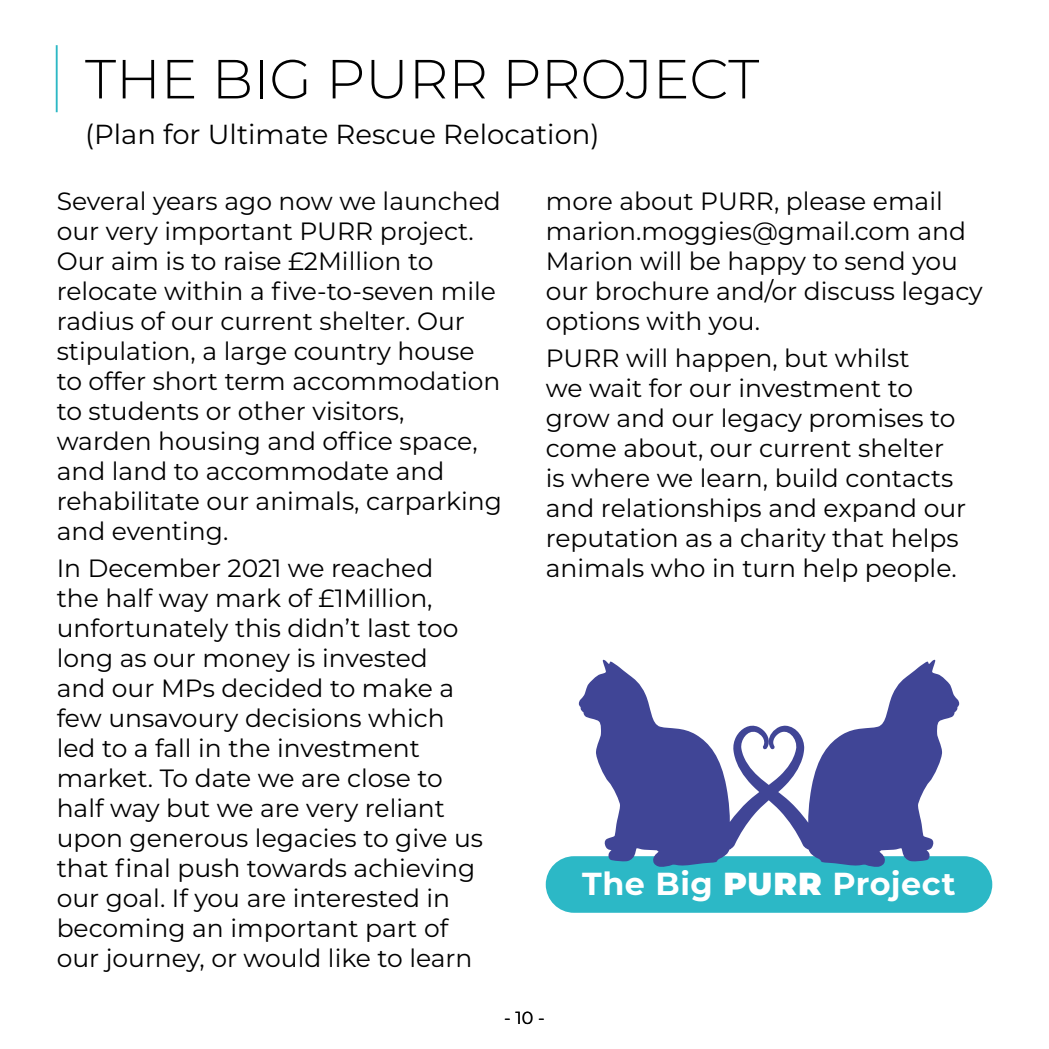
<style>
.page{position:relative;width:1049px;height:1049px;background:#fff}
.page>*{position:absolute;margin:0;border:0;box-sizing:border-box;transform-origin:0 0}
.t1{font:300 55px "Montserrat";color:#000}
.t2{font:700 31.75px "Montserrat";letter-spacing:.01em;color:#fff}
.t3{font:27.5px "Montserrat";color:#000}
.t4{font:25px/30px "Montserrat";color:#000}
.t5{font:17.5px "Montserrat";color:#000}
.s1{font-weight:900}
</style>
<div class="page">
<hr style="left:56px;top:45px;width:2px;height:67px;background:#2db8c5">
<div style="left:546px;top:856px;width:446px;height:57px;background:#2cb8c6;border-radius:28px"></div>
<svg style="left:805px;top:660px;width:154px;height:207px;fill:#404596"></svg>
<svg style="left:579px;top:660px;width:226px;height:207px"></svg>
<h1 class="t1" style="left:85px;top:42px;width:676px">THE BIG PURR PROJECT</h1>
<p class="t3" style="left:85px;top:116px;width:516px">(Plan for Ultimate Rescue Relocation)</p>
<p class="t4" style="left:57px;top:185px;width:447px">Several years ago now we launched our very important PURR project.<br>Our aim is to raise £2Million to relocate within a five-to-seven mile radius of our current shelter. Our stipulation, a large country house to offer short term accommodation to students or other visitors, warden housing and office space, and land to accommodate and rehabilitate our animals, carparking and eventing.</p>
<p class="t4" style="left:57px;top:553px;width:428px">In December 2021 we reached<br>the half way mark of £1Million, unfortunately this didn’t last too long as our money is invested<br>and our MPs decided to make a few unsavoury decisions which led to a fall in the investment market. To date we are close to half way but we are very reliant upon generous legacies to give us that final push towards achieving our goal. If you are interested in becoming an important part of our journey, or would like to learn</p>
<p class="t4" style="left:546px;top:185px;width:438px">more about PURR, please email marion.moggies@gmail.com and<br>Marion will be happy to send you our brochure and/or discuss legacy options with you.</p>
<p class="t4" style="left:546px;top:343px;width:422px">PURR will happen, but whilst<br>we wait for our investment to grow and our legacy promises to come about, our current shelter is where we learn, build contacts and relationships and expand our reputation as a charity that helps animals who in turn help people.</p>
<p class="t2" style="left:582px;top:861px;width:375px">The Big <span class="s1">PURR</span> Project</p>
<p class="t5" style="left:504px;top:1006px;width:42px">- 10 -</p>
</div>
